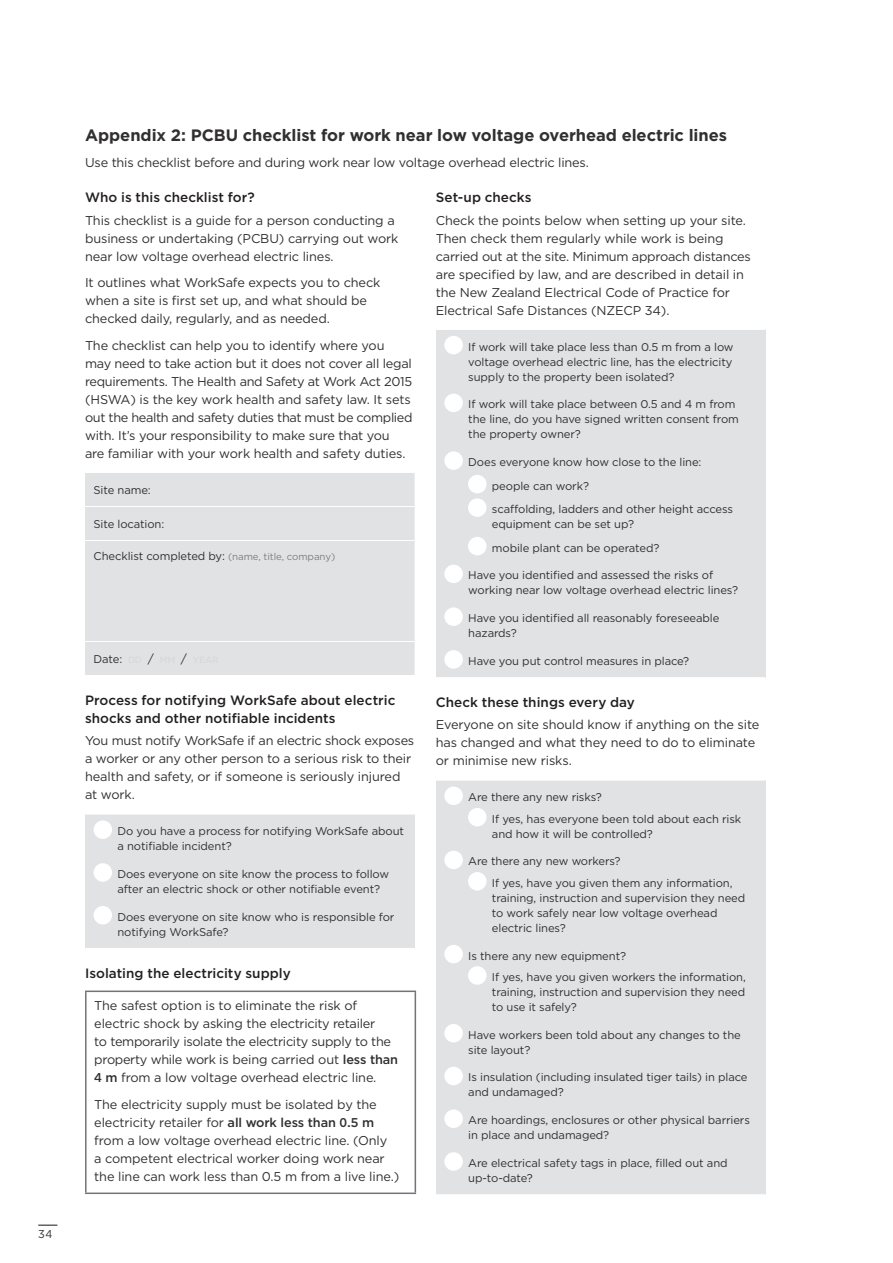
<style>
.page{position:relative;width:893px;height:1263px;background:#fff}
.page>*{position:absolute;margin:0;border:0;box-sizing:border-box;transform-origin:0 0}
.t1{font:700 16.5px "Gotham";letter-spacing:-.005em;color:#312f30}
.t2{font:500 13.5px/18px "Gotham";letter-spacing:.005em;color:#231f20}
.body{font:12.75px/18px "Gotham";letter-spacing:-.01em;color:#312f30}
.table_body{font:11.25px/15px "Gotham";letter-spacing:-.01em;color:#312f30}
.form_body{font:11.25px/15px "Gotham";letter-spacing:-.01em;color:#312f30}
.s1{font-size:9.75px;color:#7d7f82}
.s2{font-weight:500}
</style>
<div class="page">
<div style="left:85px;top:473px;width:330px;height:202px;background:#e1e2e4"></div>
<hr style="left:85px;top:506px;width:330px;height:1px;background:#fff">
<hr style="left:85px;top:540px;width:330px;height:1px;background:#fff">
<hr style="left:85px;top:641px;width:330px;height:1px;background:#fff">
<div style="left:85px;top:814px;width:330px;height:134px;background:#e1e2e4"></div>
<hr style="left:85px;top:814px;width:330px;height:1px;background:#fff">
<div style="left:94px;top:820px;width:18px;height:19px;background:#fff;border-radius:50%"></div>
<div style="left:94px;top:863px;width:18px;height:19px;background:#fff;border-radius:50%"></div>
<div style="left:94px;top:906px;width:18px;height:18px;background:#fff;border-radius:50%"></div>
<hr style="left:85px;top:990px;width:331px;height:2px;background:#737477">
<hr style="left:85px;top:992px;width:2px;height:200px;background:#737477">
<hr style="left:415px;top:992px;width:1px;height:200px;background:#737477">
<hr style="left:85px;top:1192px;width:331px;height:2px;background:#737477">
<div style="left:436px;top:329px;width:329px;height:349px;background:#e1e2e4"></div>
<hr style="left:436px;top:329px;width:329px;height:1px;background:#fff">
<hr style="left:436px;top:677px;width:329px;height:1px;background:#fff">
<div style="left:444px;top:336px;width:19px;height:18px;background:#fff;border-radius:50%"></div>
<div style="left:444px;top:394px;width:19px;height:18px;background:#fff;border-radius:50%"></div>
<div style="left:444px;top:451px;width:19px;height:19px;background:#fff;border-radius:50%"></div>
<div style="left:468px;top:475px;width:19px;height:18px;background:#fff;border-radius:50%"></div>
<div style="left:468px;top:498px;width:19px;height:19px;background:#fff;border-radius:50%"></div>
<div style="left:468px;top:537px;width:19px;height:18px;background:#fff;border-radius:50%"></div>
<div style="left:444px;top:565px;width:19px;height:18px;background:#fff;border-radius:50%"></div>
<div style="left:444px;top:607px;width:19px;height:19px;background:#fff;border-radius:50%"></div>
<div style="left:444px;top:650px;width:19px;height:19px;background:#fff;border-radius:50%"></div>
<div style="left:436px;top:780px;width:329px;height:415px;background:#e1e2e4"></div>
<hr style="left:436px;top:780px;width:329px;height:1px;background:#fff">
<hr style="left:436px;top:1194px;width:329px;height:1px;background:#fff">
<div style="left:444px;top:786px;width:19px;height:19px;background:#fff;border-radius:50%"></div>
<div style="left:468px;top:808px;width:19px;height:18px;background:#fff;border-radius:50%"></div>
<div style="left:444px;top:851px;width:19px;height:18px;background:#fff;border-radius:50%"></div>
<div style="left:468px;top:872px;width:19px;height:18px;background:#fff;border-radius:50%"></div>
<div style="left:444px;top:945px;width:19px;height:18px;background:#fff;border-radius:50%"></div>
<div style="left:468px;top:966px;width:19px;height:19px;background:#fff;border-radius:50%"></div>
<div style="left:444px;top:1024px;width:19px;height:18px;background:#fff;border-radius:50%"></div>
<div style="left:444px;top:1067px;width:19px;height:18px;background:#fff;border-radius:50%"></div>
<div style="left:444px;top:1109px;width:19px;height:19px;background:#fff;border-radius:50%"></div>
<div style="left:444px;top:1152px;width:19px;height:19px;background:#fff;border-radius:50%"></div>
<svg style="left:38px;top:1224px;width:19px;height:2px"></svg>
<p class="table_body" style="left:38px;top:1227px;width:15px">34</p>
<h1 class="t1" style="left:85px;top:124px;width:643px">Appendix 2: PCBU checklist for work near low voltage overhead electric lines</h1>
<p class="body" style="left:85px;top:153px;width:505px">Use this checklist before and during work near low voltage overhead electric lines.</p>
<h4 class="t2" style="left:85px;top:188px;width:171px">Who is this checklist for?</h4>
<p class="body" style="left:85px;top:211px;width:315px">This checklist is a guide for a person conducting a business or undertaking (PCBU) carrying out work near low voltage overhead electric lines.</p>
<p class="body" style="left:85px;top:273px;width:297px">It outlines what WorkSafe expects you to check when a site is first set up, and what should be checked daily, regularly, and as needed.</p>
<p class="body" style="left:85px;top:336px;width:329px">The checklist can help you to identify where you may need to take action but it does not cover all legal requirements. The Health and Safety at Work Act 2015 (HSWA) is the key work health and safety law. It sets out the health and safety duties that must be complied with. It’s your responsibility to make sure that you<br>are familiar with your work health and safety duties.</p>
<p class="form_body" style="left:94px;top:482px;width:59px">Site name:</p>
<p class="form_body" style="left:94px;top:516px;width:72px">Site location:</p>
<p class="form_body" style="left:94px;top:548px;width:243px">Checklist completed by: <span class="s1">(name, title, company)</span></p>
<h4 class="t2" style="left:436px;top:188px;width:97px">Set-up checks</h4>
<p class="body" style="left:436px;top:211px;width:316px">Check the points below when setting up your site.<br>Then check them regularly while work is being carried out at the site. Minimum approach distances are specified by law, and are described in detail in the New Zealand Electrical Code of Practice for Electrical Safe Distances (NZECP 34).</p>
<p class="table_body" style="left:468px;top:339px;width:267px;text-align:justify">If work will take place less than 0.5 m from a low voltage overhead electric line, has the electricity supply to the property been isolated?</p>
<p class="table_body" style="left:468px;top:397px;width:272px">If work will take place between 0.5 and 4 m from the line, do you have signed written consent from the property owner?</p>
<p class="table_body" style="left:468px;top:454px;width:235px">Does everyone know how close to the line:</p>
<p class="table_body" style="left:492px;top:478px;width:99px">people can work?</p>
<p class="table_body" style="left:492px;top:501px;width:243px">scaffolding, ladders and other height access equipment can be set up?</p>
<p class="table_body" style="left:492px;top:540px;width:169px">mobile plant can be operated?</p>
<p class="table_body" style="left:468px;top:568px;width:271px">Have you identified and assessed the risks of working near low voltage overhead electric lines?</p>
<p class="table_body" style="left:468px;top:610px;width:253px">Have you identified all reasonably foreseeable hazards?</p>
<p class="table_body" style="left:468px;top:653px;width:223px">Have you put control measures in place?</p>
<h4 class="t2" style="left:436px;top:693px;width:201px">Check these things every day</h4>
<p class="body" style="left:436px;top:715px;width:325px">Everyone on site should know if anything on the site has changed and what they need to do to eliminate or minimise new risks.</p>
<p class="table_body" style="left:468px;top:789px;width:135px">Are there any new risks?</p>
<p class="table_body" style="left:492px;top:811px;width:251px">If yes, has everyone been told about each risk and how it will be controlled?</p>
<p class="table_body" style="left:468px;top:854px;width:154px">Are there any new workers?</p>
<p class="table_body" style="left:492px;top:875px;width:255px">If yes, have you given them any information, training, instruction and supervision they need to work safely near low voltage overhead electric lines?</p>
<p class="table_body" style="left:468px;top:948px;width:159px">Is there any new equipment?</p>
<p class="table_body" style="left:492px;top:969px;width:255px;text-align:justify">If yes, have you given workers the information, training, instruction and supervision they need to use it safely?</p>
<p class="table_body" style="left:468px;top:1027px;width:274px">Have workers been told about any changes to the site layout?</p>
<p class="table_body" style="left:468px;top:1070px;width:281px">Is insulation (including insulated tiger tails) in place and undamaged?</p>
<p class="table_body" style="left:468px;top:1112px;width:283px">Are hoardings, enclosures or other physical barriers in place and undamaged?</p>
<p class="table_body" style="left:468px;top:1155px;width:261px">Are electrical safety tags in place, filled out and up-to-date?</p>
<h4 class="t2" style="left:85px;top:691px;width:312px">Process for notifying WorkSafe about electric shocks and other notifiable incidents</h4>
<p class="body" style="left:85px;top:731px;width:331px">You must notify WorkSafe if an electric shock exposes a worker or any other person to a serious risk to their health and safety, or if someone is seriously injured at work.</p>
<p class="form_body" style="left:117px;top:823px;width:288px">Do you have a process for notifying WorkSafe about a notifiable incident?</p>
<p class="form_body" style="left:117px;top:866px;width:273px">Does everyone on site know the process to follow after an electric shock or other notifiable event?</p>
<p class="form_body" style="left:117px;top:909px;width:278px">Does everyone on site know who is responsible for notifying WorkSafe?</p>
<h4 class="t2" style="left:85px;top:964px;width:207px">Isolating the electricity supply</h4>
<p class="body" style="left:94px;top:996px;width:305px">The safest option is to eliminate the risk of electric shock by asking the electricity retailer<br>to temporarily isolate the electricity supply to the property while work is being carried out <span class="s2">less than 4 m</span> from a low voltage overhead electric line.</p>
<p class="body" style="left:94px;top:1095px;width:306px">The electricity supply must be isolated by the electricity retailer for <span class="s2">all work less than 0.5 m </span>from a low voltage overhead electric line. (Only<br>a competent electrical worker doing work near the line can work less than 0.5 m from a live line.)</p>
</div>
